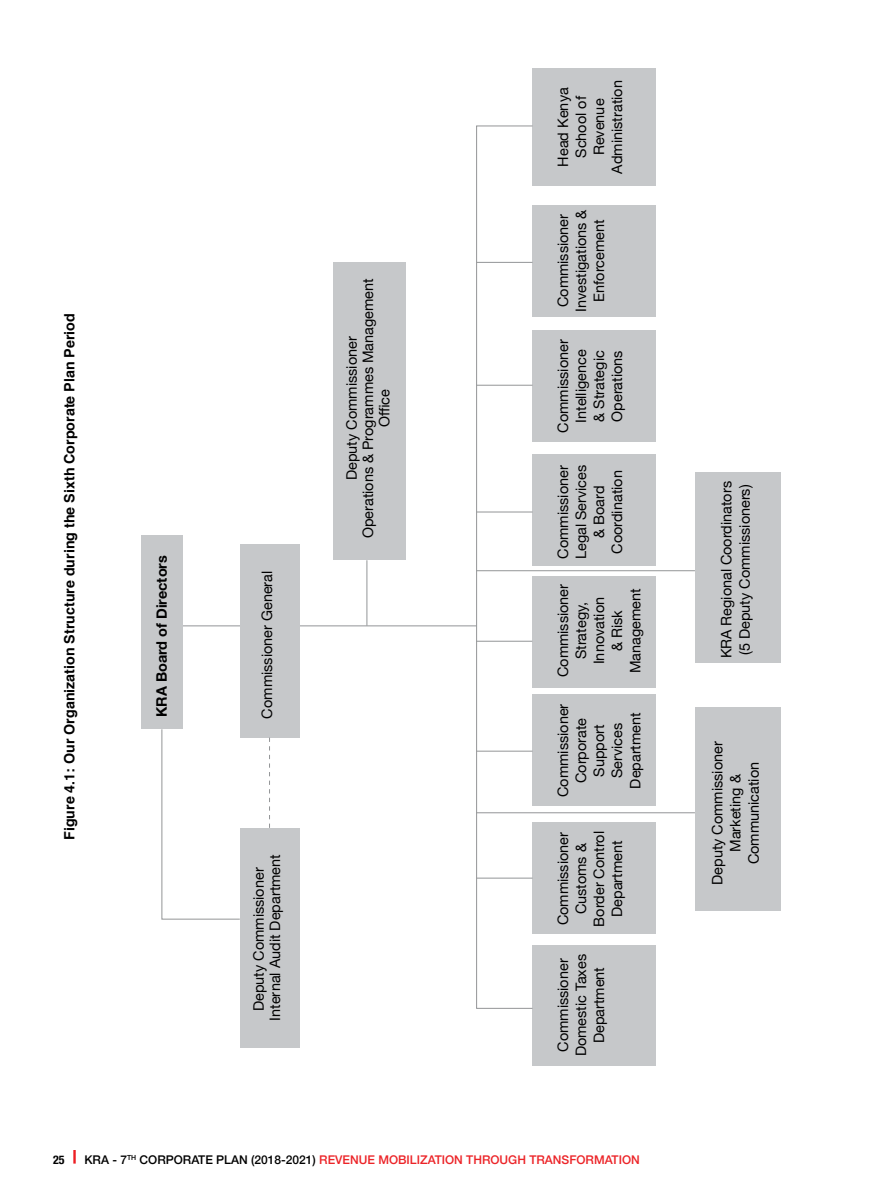
<style>
.page{position:relative;width:893px;height:1191px;background:#fff}
.page>*{position:absolute;margin:0;border:0;box-sizing:border-box;transform-origin:0 0}
.t1{font:14.4px/18.1px "Helvetica Neue";color:#000;text-align:center}
.t2{font:700 14.4px "Helvetica Neue";color:#000}
.t3{font:700 14.25px "Helvetica";color:#000}
.t4{font:500 12px "Helvetica Neue";color:#ec2428}
.t5{font:700 condensed 12px "Helvetica Neue";color:#000}
.s1{color:#000}
</style>
<div class="page">
<svg style="left:73px;top:1150px;width:3px;height:13px"></svg>
<hr style="left:169px;top:625px;width:308px;height:1px;background:#939597">
<div style="left:141px;top:535px;width:41px;height:194px;background:#c6c8ca"></div>
<div style="left:240px;top:544px;width:59px;height:193px;background:#c6c8ca"></div>
<div style="left:334px;top:263px;width:72px;height:297px;background:#c6c8ca"></div>
<div style="left:532px;top:944px;width:123px;height:121px;background:#c6c8ca"></div>
<div style="left:532px;top:822px;width:123px;height:112px;background:#c6c8ca"></div>
<div style="left:532px;top:694px;width:123px;height:111px;background:#c6c8ca"></div>
<div style="left:695px;top:707px;width:85px;height:203px;background:#c6c8ca"></div>
<div style="left:695px;top:472px;width:85px;height:190px;background:#c6c8ca"></div>
<div style="left:532px;top:576px;width:123px;height:111px;background:#c6c8ca"></div>
<div style="left:532px;top:454px;width:123px;height:111px;background:#c6c8ca"></div>
<div style="left:532px;top:330px;width:123px;height:112px;background:#c6c8ca"></div>
<div style="left:532px;top:205px;width:123px;height:111px;background:#c6c8ca"></div>
<div style="left:532px;top:68px;width:123px;height:117px;background:#c6c8ca"></div>
<div style="left:240px;top:828px;width:59px;height:219px;background:#c6c8ca"></div>
<svg style="left:161px;top:729px;width:79px;height:190px"></svg>
<svg style="left:269px;top:737px;width:1px;height:91px"></svg>
<hr style="left:367px;top:560px;width:1px;height:65px;background:#939597">
<div style="left:476px;top:126px;width:57px;height:882px;border:1px solid #939597"></div>
<hr style="left:477px;top:878px;width:55px;height:1px;background:#939597">
<hr style="left:477px;top:751px;width:55px;height:1px;background:#939597">
<hr style="left:476px;top:812px;width:219px;height:1px;background:#939597">
<hr style="left:476px;top:570px;width:219px;height:1px;background:#939597">
<hr style="left:476px;top:641px;width:56px;height:1px;background:#939597">
<hr style="left:477px;top:512px;width:55px;height:1px;background:#939597">
<hr style="left:477px;top:385px;width:55px;height:1px;background:#939597">
<hr style="left:477px;top:262px;width:55px;height:1px;background:#939597">
<p class="t3" style="left:60px;top:840px;width:528px;rotate:-90deg">Figure 4.1: Our Organization Structure during the Sixth Corporate Plan Period</p>
<p class="t2" style="left:150px;top:717px;width:163px;rotate:-90deg">KRA Board of Directors</p>
<p class="t1" style="left:259px;top:718px;width:149px;rotate:-90deg">Commissioner General</p>
<p class="t1" style="left:251px;top:1020px;width:168px;line-height:16.2px;rotate:-90deg">Deputy Commissioner<br>Internal Audit Department</p>
<p class="t1" style="left:344px;top:538px;width:262px;line-height:16.2px;rotate:-90deg">Deputy Commissioner<br>Operations &amp; Programmes Management<br>Office</p>
<p class="t1" style="left:555px;top:174px;width:95px;rotate:-90deg">Head Kenya<br>School of<br>Revenue<br>Administration</p>
<p class="t1" style="left:555px;top:312px;width:104px;rotate:-90deg">Commissioner<br>Investigations &amp;<br>Enforcement</p>
<p class="t1" style="left:555px;top:433px;width:95px;rotate:-90deg">Commissioner<br>Intelligence<br>&amp; Strategic<br>Operations</p>
<p class="t1" style="left:555px;top:559px;width:96px;rotate:-90deg">Commissioner<br>Legal Services &amp; Board<br>Coordination</p>
<p class="t1" style="left:555px;top:677px;width:95px;rotate:-90deg">Commissioner<br>Strategy,<br>Innovation<br>&amp; Risk<br>Management</p>
<p class="t1" style="left:555px;top:797px;width:95px;rotate:-90deg">Commissioner<br>Corporate<br>Support<br>Services<br>Department</p>
<p class="t1" style="left:555px;top:926px;width:97px;rotate:-90deg">Commissioner<br>Customs &amp;<br>Border Control<br>Department</p>
<p class="t1" style="left:555px;top:1056px;width:104px;rotate:-90deg">Commissioner<br>Domestic Taxes<br>Department</p>
<p class="t5" style="left:53px;top:1149px;width:13px">25</p>
<p class="t4" style="left:84px;top:1149px;width:557px"><span class="s1">KRA - 7</span><sup>TH</sup> <span class="s1">CORPORATE PLAN (2018-2021)</span> REVENUE MOBILIZATION THROUGH TRANSFORMATION</p>
<p class="t1" style="left:718px;top:658px;width:179px;text-align:left;rotate:-90deg">KRA Regional Coordinators (5 Deputy Commissioners)</p>
<p class="t1" style="left:709px;top:885px;width:145px;rotate:-90deg">Deputy Commissioner<br>Marketing &amp;<br>Communication</p>
</div>
